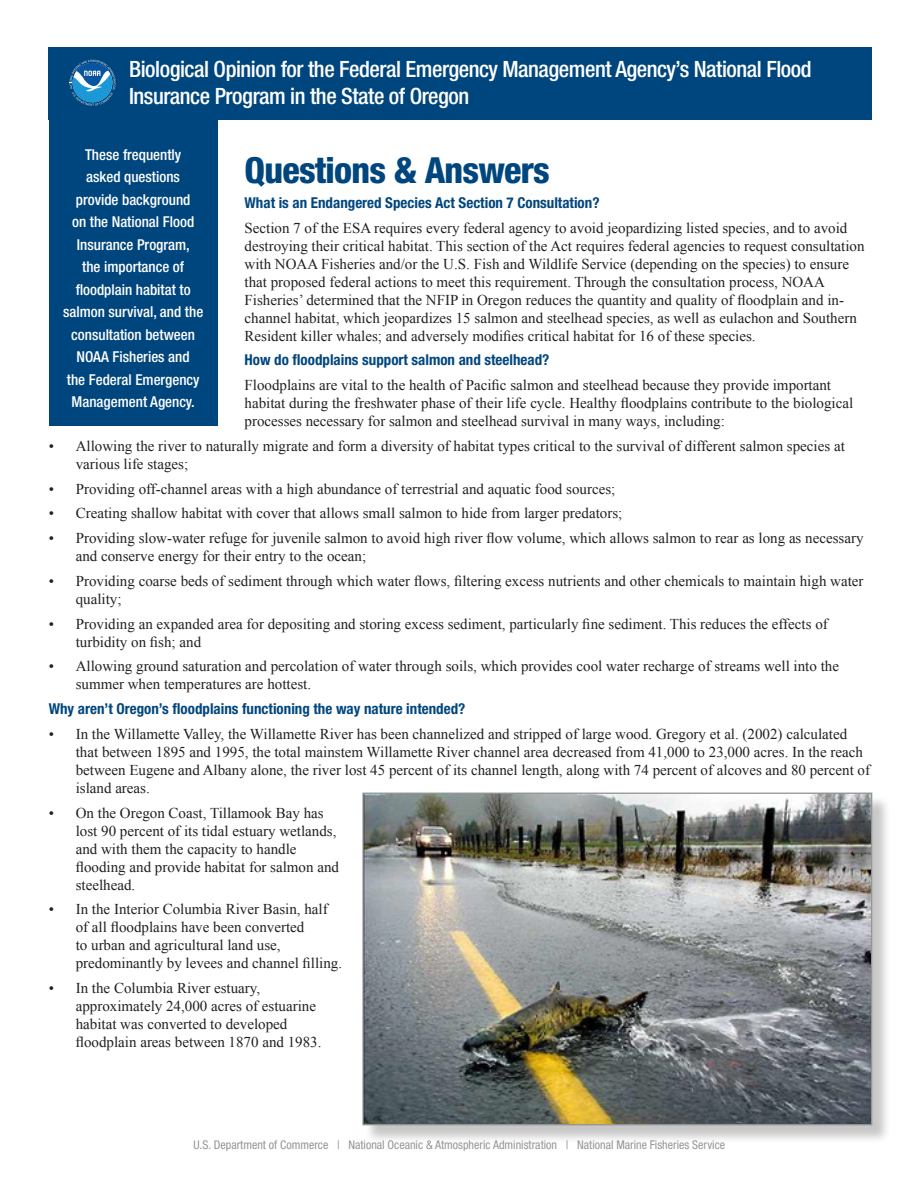
<style>
.page{position:relative;width:918px;height:1188px;background:#fff}
.page>*{position:absolute;margin:0;border:0;box-sizing:border-box;transform-origin:0 0}
.t1{font:800 condensed 36px "Helvetica Neue LT Std";letter-spacing:-.02em;color:#00467e}
.t2{font:500 condensed 22.5px/27px "Helvetica Neue LT Std";letter-spacing:-.02em;color:#fff}
.t3{font:15px/18px "Times New Roman";color:#231f20}
.t4{font:500 condensed 15px/22.5px "Helvetica Neue LT Std";color:#fff;text-align:center}
.t5{font:700 condensed 15px "Helvetica Neue LT Std";color:#00467e}
.t6{font:condensed 12px "Helvetica Neue LT Std";color:#939598}
</style>
<div class="page">
<div style="left:49px;top:120px;width:169px;height:306px;background:#00467e"></div>
<div style="left:365px;top:795px;width:526px;height:349px;background:#231f20;opacity:.25"></div>
<img style="left:364px;top:795px;width:506px;height:328px">
<div style="left:49px;top:48px;width:823px;height:72px;background:#00467e"></div>
<svg style="left:70px;top:60px;width:46px;height:46px"></svg>
<p class="t2" style="left:129px;top:55px;width:684px">Biological Opinion for the Federal Emergency Management Agency’s National Flood<br>Insurance Program in the State of Oregon</p>
<p class="t4" style="left:63px;top:143px;width:142px">These frequently<br>asked questions<br>provide background<br>on the National Flood<br>Insurance Program,<br>the importance of floodplain habitat to salmon survival, and the consultation between<br>NOAA Fisheries and<br>the Federal Emergency<br>Management Agency.</p>
<p class="t1" style="left:245px;top:148px;width:307px">Questions &amp; Answers</p>
<p class="t5" style="left:245px;top:193px;width:356px">What is an Endangered Species Act Section 7 Consultation?</p>
<p class="t3" style="left:245px;top:218px;width:621px">Section 7 of the ESA requires every federal agency to avoid jeopardizing listed species, and to avoid destroying their critical habitat. This section of the Act requires federal agencies to request consultation with NOAA Fisheries and/or the U.S. Fish and Wildlife Service (depending on the species) to ensure that proposed federal actions to meet this requirement. Through the consultation process, NOAA Fisheries’ determined that the NFIP in Oregon reduces the quantity and quality of floodplain and in&shy;channel habitat, which jeopardizes 15 salmon and steelhead species, as well as eulachon and Southern Resident killer whales; and adversely modifies critical habitat for 16 of these species.</p>
<p class="t5" style="left:245px;top:351px;width:306px">How do floodplains support salmon and steelhead?</p>
<p class="t3" style="left:245px;top:376px;width:610px">Floodplains are vital to the health of Pacific salmon and steelhead because they provide important habitat during the freshwater phase of their life cycle. Healthy floodplains contribute to the biological processes necessary for salmon and steelhead survival in many ways, including:</p>
<p class="t3" style="left:76px;top:437px;width:771px;text-indent:-27px">• Allowing the river to naturally migrate and form a diversity of habitat types critical to the survival of different salmon species at various life stages;</p>
<p class="t3" style="left:49px;top:479px;width:568px">• Providing off-channel areas with a high abundance of terrestrial and aquatic food sources;</p>
<p class="t3" style="left:49px;top:504px;width:575px">• Creating shallow habitat with cover that allows small salmon to hide from larger predators;</p>
<p class="t3" style="left:76px;top:529px;width:789px;text-indent:-27px">• Providing slow-water refuge for juvenile salmon to avoid high river flow volume, which allows salmon to rear as long as necessary and conserve energy for their entry to the ocean;</p>
<p class="t3" style="left:76px;top:572px;width:789px;text-indent:-27px">• Providing coarse beds of sediment through which water flows, filtering excess nutrients and other chemicals to maintain high water quality;</p>
<p class="t3" style="left:76px;top:614px;width:754px;text-indent:-27px">• Providing an expanded area for depositing and storing excess sediment, particularly fine sediment. This reduces the effects of turbidity on fish; and</p>
<p class="t3" style="left:76px;top:657px;width:765px;text-indent:-27px">• Allowing ground saturation and percolation of water through soils, which provides cool water recharge of streams well into the summer when temperatures are hottest.</p>
<p class="t5" style="left:49px;top:700px;width:418px">Why aren’t Oregon’s floodplains functioning the way nature intended?</p>
<p class="t3" style="left:76px;top:725px;width:796px;text-indent:-27px">• In the Willamette Valley, the Willamette River has been channelized and stripped of large wood. Gregory et al. (2002) calculated that between 1895 and 1995, the total mainstem Willamette River channel area decreased from 41,000 to 23,000 acres. In the reach between Eugene and Albany alone, the river lost 45 percent of its channel length, along with 74 percent of alcoves and 80 percent of island areas.</p>
<p class="t3" style="left:76px;top:803px;width:265px;text-indent:-27px">• On the Oregon Coast, Tillamook Bay has lost 90 percent of its tidal estuary wetlands, and with them the capacity to handle flooding and provide habitat for salmon and steelhead.</p>
<p class="t3" style="left:76px;top:900px;width:268px;text-indent:-27px">• In the Interior Columbia River Basin, half of all floodplains have been converted<br>to urban and agricultural land use, predominantly by levees and channel filling.</p>
<p class="t3" style="left:76px;top:979px;width:247px;text-indent:-27px">• In the Columbia River estuary, approximately 24,000 acres of estuarine habitat was converted to developed floodplain areas between 1870 and 1983.</p>
<p class="t6" style="left:193px;top:1138px;width:533px">U.S. Department of Commerce | National Oceanic &amp; Atmospheric Administration | National Marine Fisheries Service</p>
</div>
